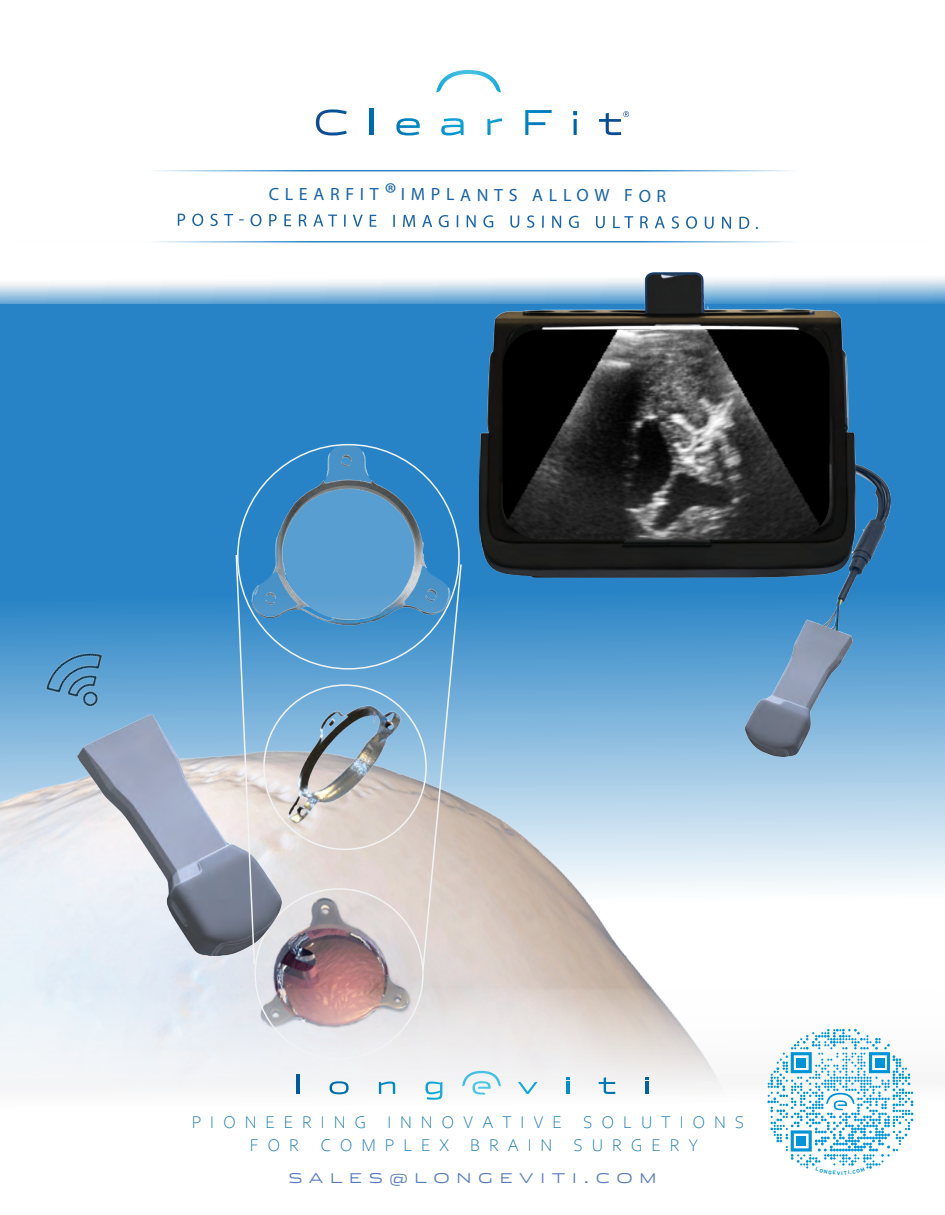
<style>
.page{position:relative;width:945px;height:1215px;background:#fff}
.page>*{position:absolute;margin:0;border:0;box-sizing:border-box;transform-origin:0 0}
.t1{font:28.95px "Myriad Pro";color:#1863a5}
.t2{font:17.85px "Myriad Pro";letter-spacing:.315em;color:#1863a5}
.t3{font:300 17.7px/22.4px "Corbel";letter-spacing:.5em;color:#1376ad}
.t4{font:300 13.5px "Stainless Ext";letter-spacing:.5em;color:#577cbc}
</style>
<div class="page">
<div style="left:0;top:254px;width:945px;height:774px;background:#2783c5"></div>
<svg style="left:0;top:254px;width:945px;height:50px;background:#dfecf5"></svg>
<img style="left:723px;top:493px;width:222px;height:496px">
<svg style="left:0;top:989px;width:945px;height:132px"></svg>
<svg style="left:316px;top:109px;width:31px;height:27px"></svg>
<hr style="left:370px;top:109px;width:3px;height:26px;background:#006baa">
<svg style="left:396px;top:118px;width:24px;height:18px"></svg>
<svg style="left:441px;top:118px;width:23px;height:18px"></svg>
<svg style="left:487px;top:118px;width:15px;height:17px"></svg>
<svg style="left:525px;top:110px;width:27px;height:25px"></svg>
<svg style="left:573px;top:111px;width:4px;height:24px"></svg>
<svg style="left:436px;top:70px;width:65px;height:22px"></svg>
<svg style="left:599px;top:111px;width:30px;height:24px"></svg>
<hr style="left:297px;top:1074px;width:2px;height:20px;background:#01599b">
<svg style="left:330px;top:1081px;width:19px;height:13px"></svg>
<svg style="left:379px;top:1082px;width:16px;height:12px"></svg>
<svg style="left:425px;top:1082px;width:17px;height:18px"></svg>
<svg style="left:518px;top:1082px;width:20px;height:12px"></svg>
<svg style="left:599px;top:1077px;width:16px;height:17px"></svg>
<svg style="left:567px;top:1077px;width:2px;height:17px"></svg>
<svg style="left:646px;top:1077px;width:2px;height:17px"></svg>
<svg style="left:462px;top:1071px;width:39px;height:24px"></svg>
<img style="left:0;top:685px;width:723px;height:349px">
<img style="left:251px;top:443px;width:229px;height:242px">
<div style="left:282px;top:486px;width:134px;height:134px;background:#599ed0;border-radius:50%"></div>
<svg style="left:402px;top:563px;width:61px;height:409px;background:#9fb9ce"></svg>
<svg style="left:235px;top:553px;width:65px;height:413px;background:#9aafc2"></svg>
<svg style="left:320px;top:444px;width:52px;height:41px"></svg>
<img style="left:0;top:502px;width:276px;height:366px">
<svg style="left:178px;top:214px;width:580px;height:15px"></svg>
<img style="left:480px;top:272px;width:410px;height:485px">
<img style="left:503px;top:330px;width:326px;height:210px">
<svg style="left:767px;top:1029px;width:146px;height:140px"></svg>
<h1 class="t1" style="left:385px;top:176px;width:14px">®</h1>
<p class="t2" style="left:269px;top:183px;width:111px">CLEARFIT</p>
<p class="t2" style="left:401px;top:184px;width:118px">IMPLANTS</p>
<p class="t2" style="left:532px;top:184px;width:136px">ALLOW FOR</p>
<p class="t3" style="left:250px;top:1111px;width:496px;text-indent:-58px">PIONEERING INNOVATIVE SOLUTIONS<br>FOR COMPLEX BRAIN SURGERY</p>
<p class="t4" style="left:289px;top:1170px;width:369px">SALES@LONGEVITI.COM</p>
</div>
